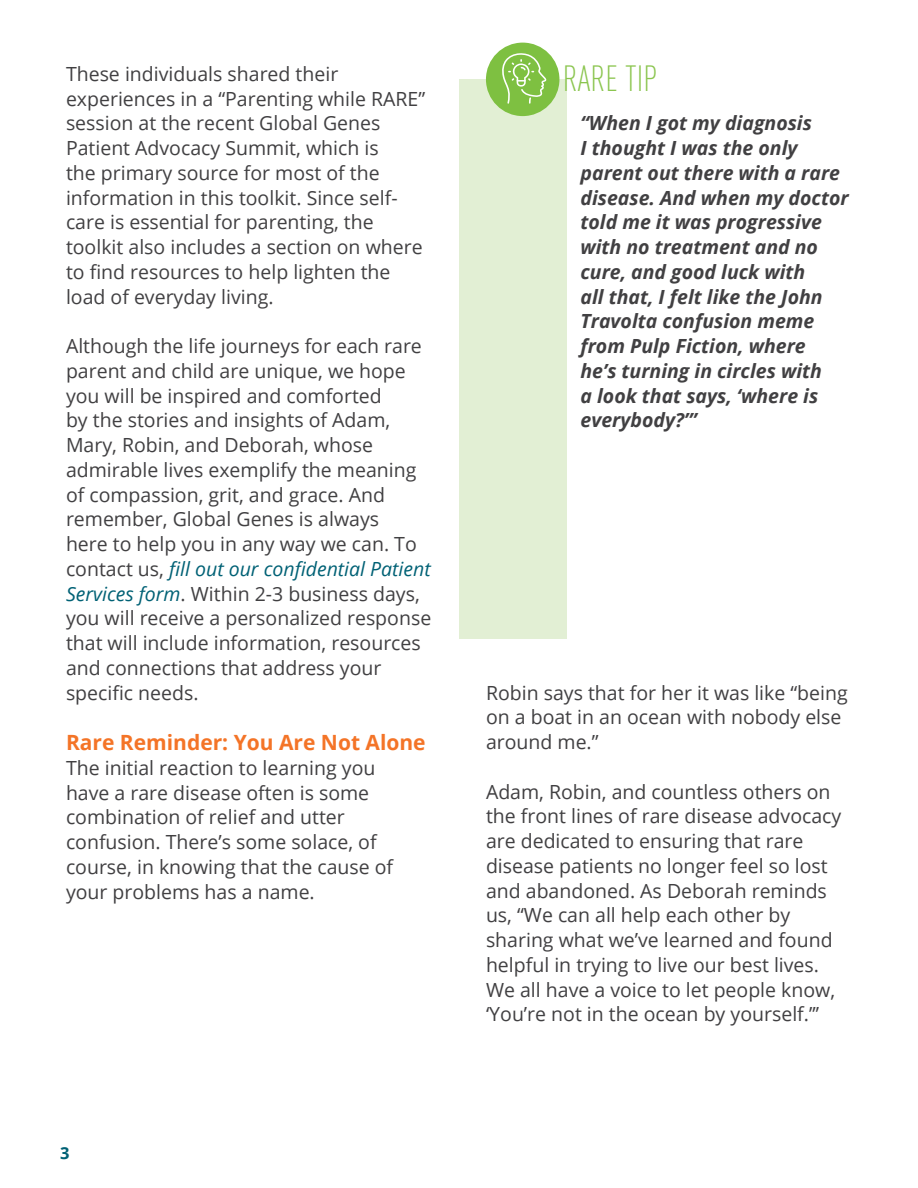
<style>
.page{position:relative;width:918px;height:1188px;background:#fff}
.page>*{position:absolute;margin:0;border:0;box-sizing:border-box;transform-origin:0 0}
.t1{font:300 36px "DIN Cond";color:#8bc54f}
.t2{font:700 21px "Open Sans";color:#f47427}
.t3{font:19.5px/24.8px "Open Sans";color:#414042}
.t4{font:italic 700 19.5px/24.8px "Open Sans";color:#414042}
.t5{font:700 16.5px "Open Sans";color:#006175}
.s1{font-style:italic;color:#006175}
</style>
<div class="page">
<div style="left:459px;top:79px;width:107px;height:560px;background:#e2efd4"></div>
<div style="left:486px;top:43px;width:73px;height:73px;background:#7ec041;border-radius:50%"></div>
<svg style="left:502px;top:53px;width:44px;height:51px"></svg>
<p class="t3" style="left:66px;top:61px;width:361px">These individuals shared their experiences in a “Parenting while RARE” session at the recent Global Genes Patient Advocacy Summit, which is<br>the primary source for most of the information in this toolkit. Since self&shy;care is essential for parenting, the toolkit also includes a section on where to find resources to help lighten the load of everyday living.</p>
<p class="t3" style="left:66px;top:333px;width:367px">Although the life journeys for each rare parent and child are unique, we hope you will be inspired and comforted<br>by the stories and insights of Adam, Mary, Robin, and Deborah, whose admirable lives exemplify the meaning of compassion, grit, and grace. And remember, Global Genes is always<br>here to help you in any way we can. To contact us, <span class="s1">fill out our confidential Patient Services form</span>. Within 2-3 business days, you will receive a personalized response that will include information, resources and connections that address your specific needs.</p>
<p class="t2" style="left:66px;top:728px;width:361px">Rare Reminder: You Are Not Alone</p>
<p class="t3" style="left:66px;top:755px;width:329px">The initial reaction to learning you have a rare disease often is some combination of relief and utter confusion. There’s some solace, of course, in knowing that the cause of your problems has a name.</p>
<p class="t5" style="left:60px;top:1141px;width:11px">3</p>
<h1 class="t1" style="left:563px;top:58px;width:96px">RARE TIP</h1>
<p class="t4" style="left:581px;top:110px;width:270px">“When I got my diagnosis<br>I thought I was the only parent out there with a rare disease. And when my doctor told me it was progressive with no treatment and no cure, and good luck with<br>all that, I felt like the John<br>Travolta confusion meme from Pulp Fiction, where<br>he’s turning in circles with<br>a look that says, ‘where is everybody?’”</p>
<p class="t3" style="left:486px;top:680px;width:363px">Robin says that for her it was like “being on a boat in an ocean with nobody else around me.”</p>
<p class="t3" style="left:486px;top:779px;width:357px">Adam, Robin, and countless others on the front lines of rare disease advocacy are dedicated to ensuring that rare disease patients no longer feel so lost and abandoned. As Deborah reminds us, “We can all help each other by sharing what we’ve learned and found helpful in trying to live our best lives.<br>We all have a voice to let people know, ‘You’re not in the ocean by yourself.’’’</p>
</div>
